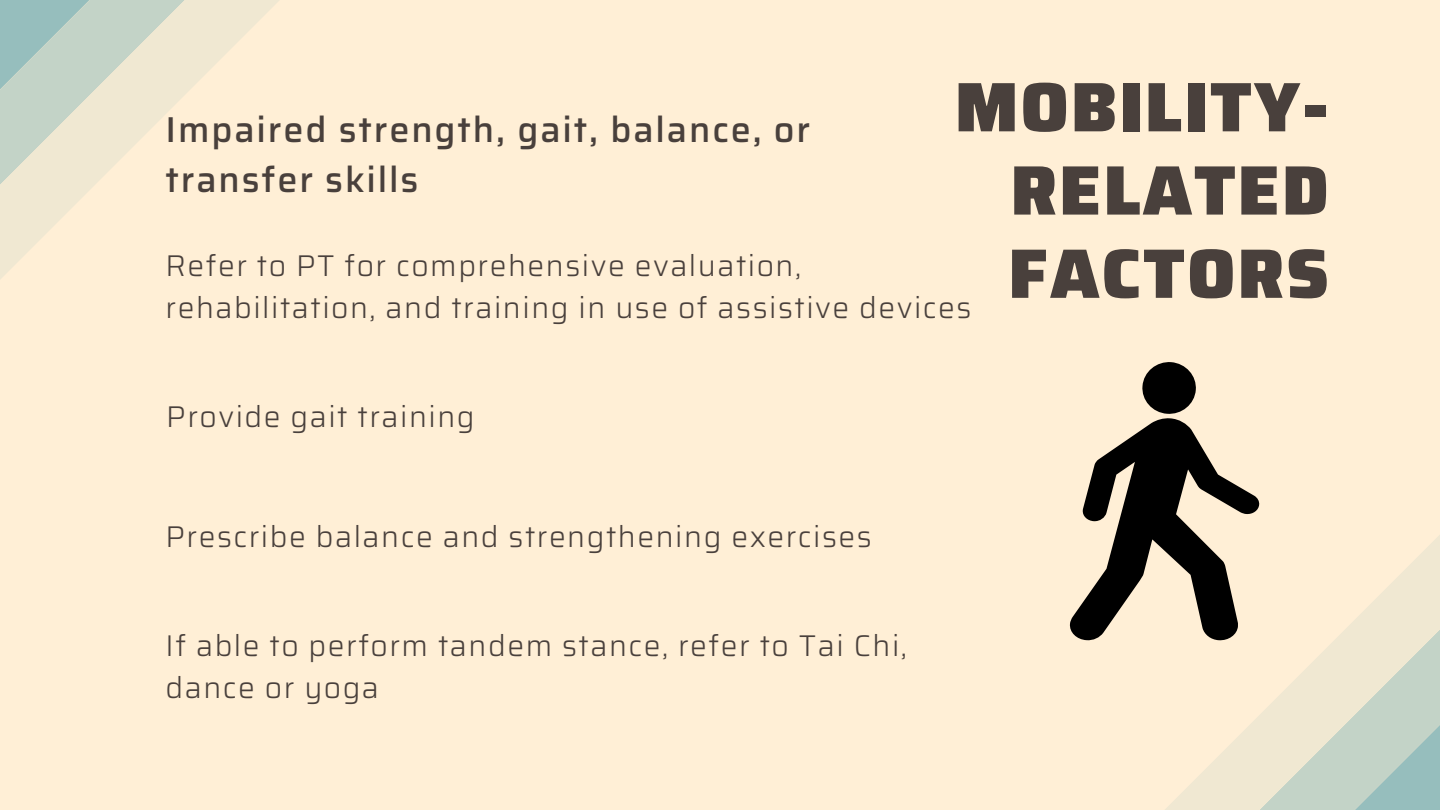
<style>
.page{position:relative;width:1440px;height:810px;background:#ffefd6}
.page>*{position:absolute;margin:0;border:0;box-sizing:border-box;transform-origin:0 0}
.t1{font:900 70px/83.2px "Saira";letter-spacing:.03em;color:#49403c;text-align:right}
.t2{font:500 36px "Saira";color:#49403c}
.t3{font:300 30px/42px "Saira";letter-spacing:.05em;color:#49403c}
</style>
<div class="page">
<svg style="left:0;top:0;width:279px;height:279px"></svg>
<svg style="left:1165px;top:535px;width:275px;height:275px"></svg>
<svg style="left:1069px;top:362px;width:191px;height:279px"></svg>
<p class="t2" style="left:166px;top:101px;width:646px">Impaired strength, gait, balance, or</p>
<p class="t2" style="left:166px;top:151px;width:255px">transfer skills</p>
<p class="t1" style="left:955px;top:65px;width:375px">MOBILITY-<br>RELATED</p>
<p class="t3" style="left:166px;top:245px;width:637px">Refer to PT for comprehensive evaluation,</p>
<p class="t3" style="left:166px;top:287px;width:807px">rehabilitation, and training in use of assistive devices</p>
<p class="t3" style="left:166px;top:396px;width:310px">Provide gait training</p>
<p class="t3" style="left:166px;top:516px;width:708px">Prescribe balance and strengthening exercises</p>
<p class="t3" style="left:166px;top:625px;width:743px">If able to perform tandem stance, refer to Tai Chi, dance or yoga</p>
<p class="t1" style="left:1009px;top:232px;width:322px">FACTORS</p>
</div>
